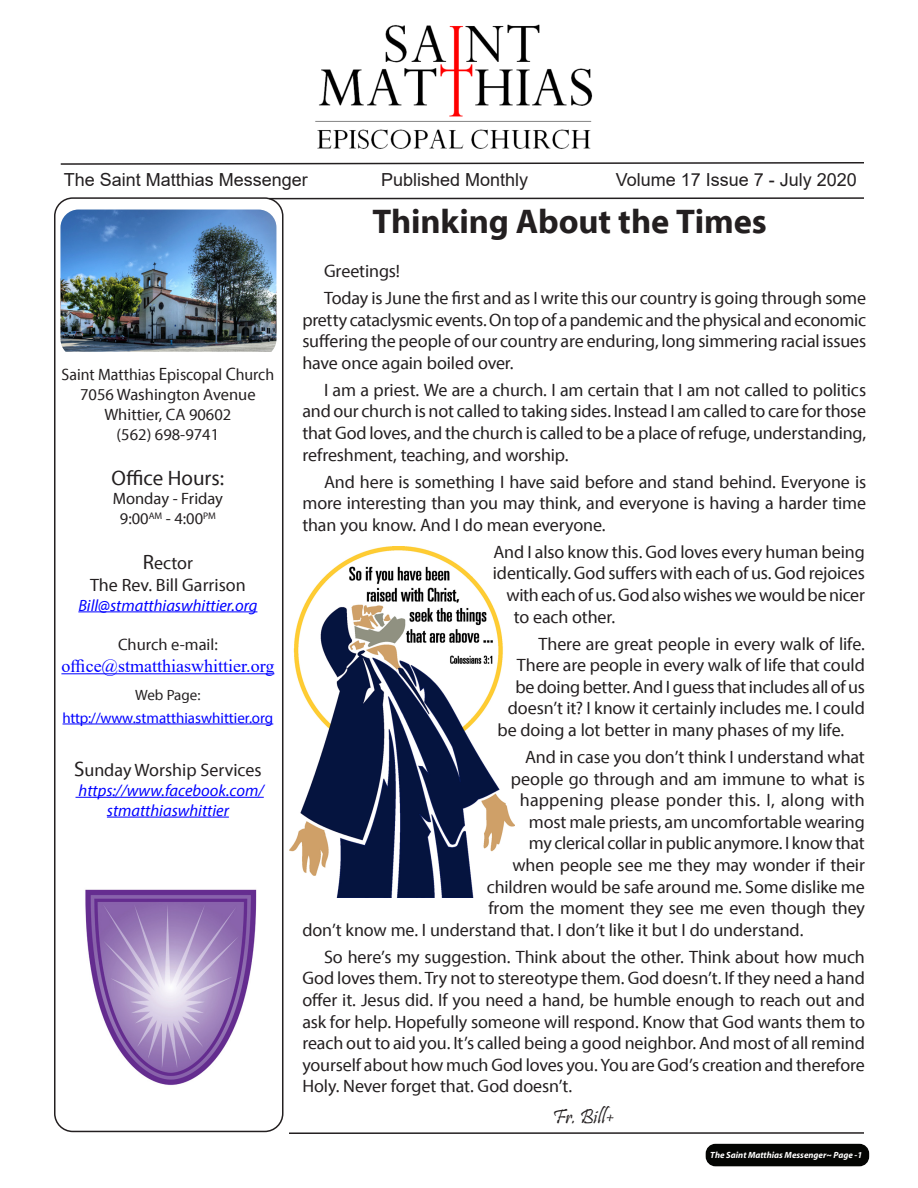
<style>
.page{position:relative;width:918px;height:1188px;background:#fff}
.page>*{position:absolute;margin:0;border:0;box-sizing:border-box;transform-origin:0 0}
.Matthias_Headline{font:700 34.5px "Myriad Pro";letter-spacing:-.005em;color:#231f20}
.t1{font:21px "Myriad Pro";color:#231f20}
.Matthias_Signature{font:21px "Pristina";color:#231f20}
.Matthias_Para_12{font:18px/21.6px "Myriad Pro";letter-spacing:-.005em;color:#231f20;text-align:justify}
.t2{font:18px "Arial";color:#231f20}
.t3{font:18px "Times New Roman";color:#00f}
.t4{font:16.5px "Myriad Pro";color:#231f20}
.t5{font:italic 16.5px/19.8px "Myriad Pro";color:#00f;text-align:center}
.t6{font:16.5px "Myriad Pro";color:#231f20;scale:.96 1}
.t7{font:15px "Myriad Pro";color:#00f}
.t8{font:15px "Myriad Pro";color:#231f20}
.t9{font:italic 700 9px "Myriad";color:#fff}
.s1{font-size:18px}
.s2{font-size:21px}
</style>
<div class="page">
<img style="left:289px;top:546px;width:226px;height:352px">
<svg style="left:269px;top:197px;width:595px;height:3px;background:#908e8f"></svg>
<svg style="left:60px;top:162px;width:804px;height:3px"></svg>
<div style="left:54px;top:197px;width:229px;height:935px;border:2px solid #231f20;border-radius:18px"></div>
<hr style="left:289px;top:1132px;width:575px;height:2px;background:#231f20">
<hr style="left:78px;top:611px;width:179px;height:1px;background:#00f">
<hr style="left:61px;top:673px;width:213px;height:1px;background:#00f">
<hr style="left:63px;top:724px;width:210px;height:1px;background:#00f">
<hr style="left:76px;top:797px;width:188px;height:1px;background:#00f">
<hr style="left:107px;top:817px;width:122px;height:1px;background:#00f">
<img style="left:60px;top:210px;width:216px;height:142px">
<div style="left:706px;top:1145px;width:162px;height:21px;background:#040503;border-radius:9px"></div>
<div style="left:706px;top:1144px;width:163px;height:22px;border:2px solid #040503;border-radius:9px"></div>
<img style="left:315px;top:24px;width:278px;height:125px">
<img style="left:85px;top:889px;width:172px;height:197px">
<p class="t2" style="left:64px;top:168px;width:246px">The Saint Matthias Messenger</p>
<p class="t2" style="left:381px;top:168px;width:149px">Published Monthly</p>
<p class="Matthias_Headline" style="left:372px;top:199px;width:396px">Thinking About the Times</p>
<p class="t2" style="left:616px;top:168px;width:243px">Volume 17 Issue 7 - July 2020</p>
<p class="t6" style="left:62px;top:365px;width:223px">Saint Matthias <span class="s1">E</span>piscopal <span class="s1">C</span>hurch</p>
<p class="t4" style="left:80px;top:384px;width:177px">7056 Washington Avenue</p>
<p class="t4" style="left:104px;top:404px;width:128px">Whittier, CA 90602</p>
<p class="t4" style="left:117px;top:424px;width:104px">(562) 698-9741</p>
<p class="t1" style="left:112px;top:465px;width:114px">Office Hours:</p>
<p class="t4" style="left:113px;top:489px;width:112px">Monday - Friday</p>
<p class="t4" style="left:120px;top:509px;width:97px">9:00<sup>AM</sup> - 4:00<sup>PM</sup></p>
<p class="Matthias_Para_12" style="left:143px;top:552px;width:52px"><span class="s2">R</span>ector</p>
<p class="Matthias_Para_12" style="left:90px;top:574px;width:157px">The Rev. Bill Garrison</p>
<p class="t5" style="left:78px;top:595px;width:181px">Bill@stmatthiaswhittier.org</p>
<p class="t4" style="left:118px;top:635px;width:101px">Church e-mail:</p>
<p class="t3" style="left:61px;top:653px;width:214px">office@stmatthiaswhittier.org</p>
<p class="t8" style="left:135px;top:686px;width:67px">Web Page:</p>
<p class="t7" style="left:63px;top:709px;width:212px">http://www.stmatthiaswhittier.org</p>
<p class="Matthias_Para_12" style="left:74px;top:759px;width:189px"><span class="s2">S</span>unday Worship Services</p>
<p class="t5" style="left:79px;top:780px;width:187px">https://www.facebook.com/ stmatthiaswhittier</p>
<p class="Matthias_Para_12" style="left:324px;top:260px;width:78px">Greetings!</p>
<p class="Matthias_Para_12" style="left:302px;top:287px;width:565px;text-indent:22px">Today is June the first and as I write this our country is going through some pretty cataclysmic events. On top of a pandemic and the physical and economic suffering the people of our country are enduring, long simmering racial issues have once again boiled over.</p>
<p class="Matthias_Para_12" style="left:302px;top:379px;width:565px;text-indent:22px">I am a priest. We are a church. I am certain that I am not called to politics and our church is not called to taking sides. Instead I am called to care for those that God loves, and the church is called to be a place of refuge, understanding, refreshment, teaching, and worship.</p>
<p class="Matthias_Para_12" style="left:302px;top:470px;width:565px;text-indent:22px">And here is something I have said before and stand behind. Everyone is more interesting than you may think, and everyone is having a harder time than you know. And I do mean everyone.</p>
<p class="Matthias_Para_12" style="left:494px;top:541px;width:373px">And I also know this. God loves every human being</p>
<p class="Matthias_Para_12" style="left:493px;top:562px;width:373px">identically. God suffers with each of us. God rejoices</p>
<p class="Matthias_Para_12" style="left:506px;top:584px;width:360px">with each of us. God also wishes we would be nicer</p>
<p class="Matthias_Para_12" style="left:514px;top:605px;width:103px">to each other.</p>
<p class="Matthias_Para_12" style="left:538px;top:632px;width:328px">There are great people in every walk of life.</p>
<p class="Matthias_Para_12" style="left:517px;top:654px;width:349px">There are people in every walk of life that could</p>
<p class="Matthias_Para_12" style="left:515px;top:676px;width:351px">be doing better. And I guess that includes all of us</p>
<p class="Matthias_Para_12" style="left:508px;top:697px;width:358px">doesn’t it? I know it certainly includes me. I could</p>
<p class="Matthias_Para_12" style="left:497px;top:719px;width:348px">be doing a lot better in many phases of my life.</p>
<p class="Matthias_Para_12" style="left:525px;top:746px;width:341px">And in case you don’t think I understand what</p>
<p class="Matthias_Para_12" style="left:511px;top:767px;width:356px">people go through and am immune to what is</p>
<p class="Matthias_Para_12" style="left:520px;top:789px;width:347px">happening please ponder this. I, along with</p>
<p class="Matthias_Para_12" style="left:529px;top:811px;width:338px">most male priests, am uncomfortable wearing</p>
<p class="Matthias_Para_12" style="left:529px;top:832px;width:337px">my clerical collar in public anymore. I know that</p>
<p class="Matthias_Para_12" style="left:512px;top:854px;width:354px">when people see me they may wonder if their</p>
<p class="Matthias_Para_12" style="left:487px;top:875px;width:379px">children would be safe around me. Some dislike me</p>
<p class="Matthias_Para_12" style="left:488px;top:897px;width:378px">from the moment they see me even though they</p>
<p class="Matthias_Para_12" style="left:302px;top:919px;width:503px">don’t know me. I understand that. I don’t like it but I do understand.</p>
<p class="Matthias_Para_12" style="left:302px;top:946px;width:564px;text-indent:22px">So here’s my suggestion. Think about the other. Think about how much God loves them. Try not to stereotype them. God doesn’t. If they need a hand offer it. Jesus did. If you need a hand, be humble enough to reach out and ask for help. Hopefully someone will respond. Know that God wants them to reach out to aid you. It’s called being a good neighbor. And most of all remind yourself about how much God loves you. You are God’s creation and therefore Holy. Never forget that. God doesn’t.</p>
<p class="Matthias_Signature" style="left:553px;top:1105px;width:63px">Fr. Bill+</p>
<p class="t9" style="left:710px;top:1151px;width:154px">The Saint Matthias Messenger~ Page -1</p>
</div>
